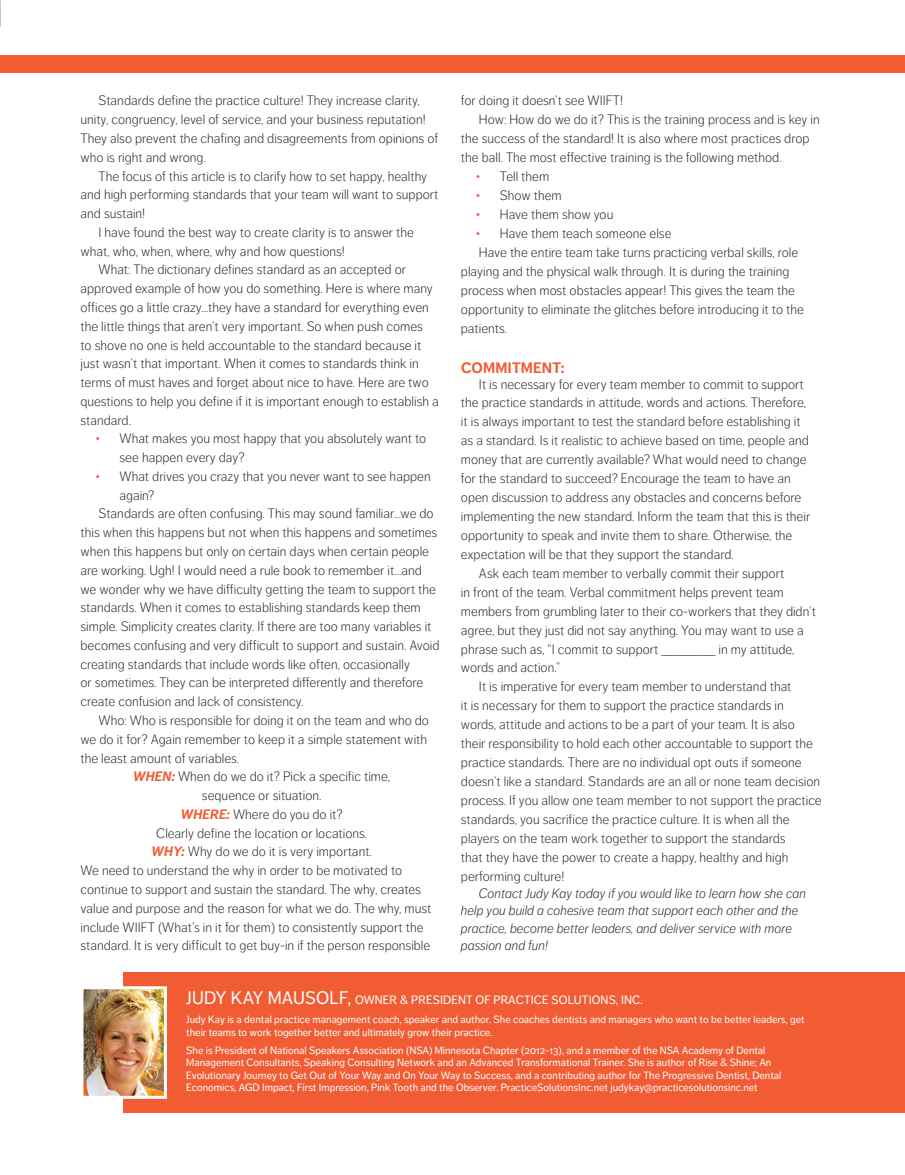
<style>
.page{position:relative;width:905px;height:1175px;background:#fff}
.page>*{position:absolute;margin:0;border:0;box-sizing:border-box;transform-origin:0 0}
.LIGHT_PARA_HEADER{font:700 15px "Dagny Pro";letter-spacing:.01em;color:#f15c34}
.PARA_INDENT{font:300 13.5px/18.8px "Dagny Pro";color:#231f20}
.BULLETED_Paragraph{font:300 13.5px/18.8px "Dagny Pro";color:#231f20}
.PARA_INDENT-2{font:italic 300 13.5px/17.4px "Dagny Pro";color:#231f20}
.t1{font:12px "Dagny Pro";letter-spacing:.01em;color:#fff}
.t2{font:10.5px/12.6px "Dagny Pro";color:#fff}
.s1{color:#f15c34}
.s2{font-weight:700;font-style:italic;color:#f15c34}
.s3{font-size:18px}
</style>
<div class="page">
<div style="left:0;top:55px;width:904px;height:17px;background:#f15c34"></div>
<div style="left:124px;top:972px;width:780px;height:140px;background:#f15c34"></div>
<img style="left:83px;top:984px;width:84px;height:116px">
<p class="PARA_INDENT" style="left:80px;top:91px;width:359px;text-indent:18px">Standards define the practice culture! They increase clarity, unity, congruency, level of service, and your business reputation!<br>They also prevent the chafing and disagreements from opinions of who is right and wrong.</p>
<p class="PARA_INDENT" style="left:80px;top:167px;width:359px;text-indent:18px">The focus of this article is to clarify how to set happy, healthy and high performing standards that your team will want to support and sustain!</p>
<p class="PARA_INDENT" style="left:80px;top:223px;width:335px;text-indent:18px">I have found the best way to create clarity is to answer the what, who, when, where, why and how questions!</p>
<p class="PARA_INDENT" style="left:80px;top:260px;width:360px;text-indent:18px">What: The dictionary defines standard as an accepted or approved example of how you do something. Here is where many offices go a little crazy…they have a standard for everything even the little things that aren’t very important. So when push comes<br>to shove no one is held accountable to the standard because it just wasn’t that important. When it comes to standards think in terms of must haves and forget about nice to have. Here are two questions to help you define if it is important enough to establish a standard.</p>
<p class="BULLETED_Paragraph" style="left:119px;top:429px;width:308px;text-indent:-24px"><span class="s1">•</span> What makes you most happy that you absolutely want to see happen every day?</p>
<p class="BULLETED_Paragraph" style="left:119px;top:467px;width:313px;text-indent:-24px"><span class="s1">•</span> What drives you crazy that you never want to see happen again?</p>
<p class="PARA_INDENT" style="left:80px;top:504px;width:360px;text-indent:18px">Standards are often confusing. This may sound familiar…we do this when this happens but not when this happens and sometimes when this happens but only on certain days when certain people are working. Ugh! I would need a rule book to remember it…and we wonder why we have difficulty getting the team to support the standards. When it comes to establishing standards keep them simple. Simplicity creates clarity. If there are too many variables it becomes confusing and very difficult to support and sustain. Avoid creating standards that include words like often, occasionally<br>or sometimes. They can be interpreted differently and therefore create confusion and lack of consistency.</p>
<p class="PARA_INDENT" style="left:80px;top:711px;width:350px;text-indent:18px">Who: Who is responsible for doing it on the team and who do we do it for? Again remember to keep it a simple statement with the least amount of variables.</p>
<p class="PARA_INDENT" style="left:133px;top:767px;width:258px"><span class="s2">WHEN:</span> When do we do it? Pick a specific time,</p>
<p class="PARA_INDENT" style="left:202px;top:786px;width:121px">sequence or situation.</p>
<p class="PARA_INDENT" style="left:181px;top:805px;width:163px"><span class="s2">WHERE:</span> Where do you do it?</p>
<p class="PARA_INDENT" style="left:156px;top:823px;width:212px">Clearly define the location or locations.</p>
<p class="PARA_INDENT" style="left:151px;top:842px;width:222px"><span class="s2">WHY:</span> Why do we do it is very important.</p>
<p class="PARA_INDENT" style="left:80px;top:861px;width:352px">We need to understand the why in order to be motivated to continue to support and sustain the standard. The why, creates value and purpose and the reason for what we do. The why, must include WIIFT (What’s in it for them) to consistently support the standard. It is very difficult to get buy-in if the person responsible</p>
<p class="PARA_INDENT" style="left:461px;top:91px;width:163px">for doing it doesn’t see WIIFT!</p>
<p class="PARA_INDENT" style="left:461px;top:110px;width:360px;text-indent:18px">How: How do we do it? This is the training process and is key in the success of the standard! It is also where most practices drop the ball. The most effective training is the following method.</p>
<p class="BULLETED_Paragraph" style="left:476px;top:167px;width:75px"><span class="s1">•</span> Tell them</p>
<p class="BULLETED_Paragraph" style="left:476px;top:186px;width:87px"><span class="s1">•</span> Show them</p>
<p class="BULLETED_Paragraph" style="left:476px;top:205px;width:139px"><span class="s1">•</span> Have them show you</p>
<p class="BULLETED_Paragraph" style="left:476px;top:224px;width:197px"><span class="s1">•</span> Have them teach someone else</p>
<p class="PARA_INDENT" style="left:461px;top:243px;width:344px;text-indent:18px">Have the entire team take turns practicing verbal skills, role playing and the physical walk through. It is during the training process when most obstacles appear! This gives the team the opportunity to eliminate the glitches before introducing it to the patients.</p>
<p class="LIGHT_PARA_HEADER" style="left:461px;top:358px;width:105px">COMMITMENT:</p>
<p class="PARA_INDENT" style="left:461px;top:374px;width:351px;text-indent:18px">It is necessary for every team member to commit to support the practice standards in attitude, words and actions. Therefore, it is always important to test the standard before establishing it as a standard. Is it realistic to achieve based on time, people and money that are currently available? What would need to change for the standard to succeed? Encourage the team to have an open discussion to address any obstacles and concerns before implementing the new standard. Inform the team that this is their opportunity to speak and invite them to share. Otherwise, the expectation will be that they support the standard.</p>
<p class="PARA_INDENT" style="left:461px;top:564px;width:356px;text-indent:18px">Ask each team member to verbally commit their support<br>in front of the team. Verbal commitment helps prevent team members from grumbling later to their co-workers that they didn’t agree, but they just did not say anything. You may want to use a phrase such as, “I commit to support ________ in my attitude, words and action.”</p>
<p class="PARA_INDENT" style="left:461px;top:677px;width:362px;text-indent:18px">It is imperative for every team member to understand that<br>it is necessary for them to support the practice standards in words, attitude and actions to be a part of your team. It is also their responsibility to hold each other accountable to support the practice standards. There are no individual opt outs if someone doesn’t like a standard. Standards are an all or none team decision process. If you allow one team member to not support the practice standards, you sacrifice the practice culture. It is when all the players on the team work together to support the standards<br>that they have the power to create a happy, healthy and high performing culture!</p>
<p class="PARA_INDENT-2" style="left:461px;top:884px;width:346px;text-indent:18px">Contact Judy Kay today if you would like to learn how she can help you build a cohesive team that support each other and the practice, become better leaders, and deliver service with more passion and fun!</p>
<p class="t1" style="left:186px;top:992px;width:458px"><span class="s3">JUDY KAY MAUSOLF,</span> OWNER &amp; PRESIDENT OF PRACTICE SOLUTIONS, INC.</p>
<p class="t2" style="left:186px;top:1013px;width:619px">Judy Kay is a dental practice management coach, speaker and author. She coaches dentists and managers who want to be better leaders, get their teams to work together better and ultimately grow their practice.</p>
<p class="t2" style="left:186px;top:1043px;width:596px">She is President of National Speakers Association (NSA) Minnesota Chapter (2012-13), and a member of the NSA Academy of Dental Management Consultants, Speaking Consulting Network and an Advanced Transformational Trainer. She is author of Rise &amp; Shine; An Evolutionary Journey to Get Out of Your Way and On Your Way to Success, and a contributing author for The Progressive Dentist, Dental Economics, AGD Impact, First Impression, Pink Tooth and the Observer. PracticeSolutionsInc.net judykay@practicesolutionsinc.net</p>
</div>
